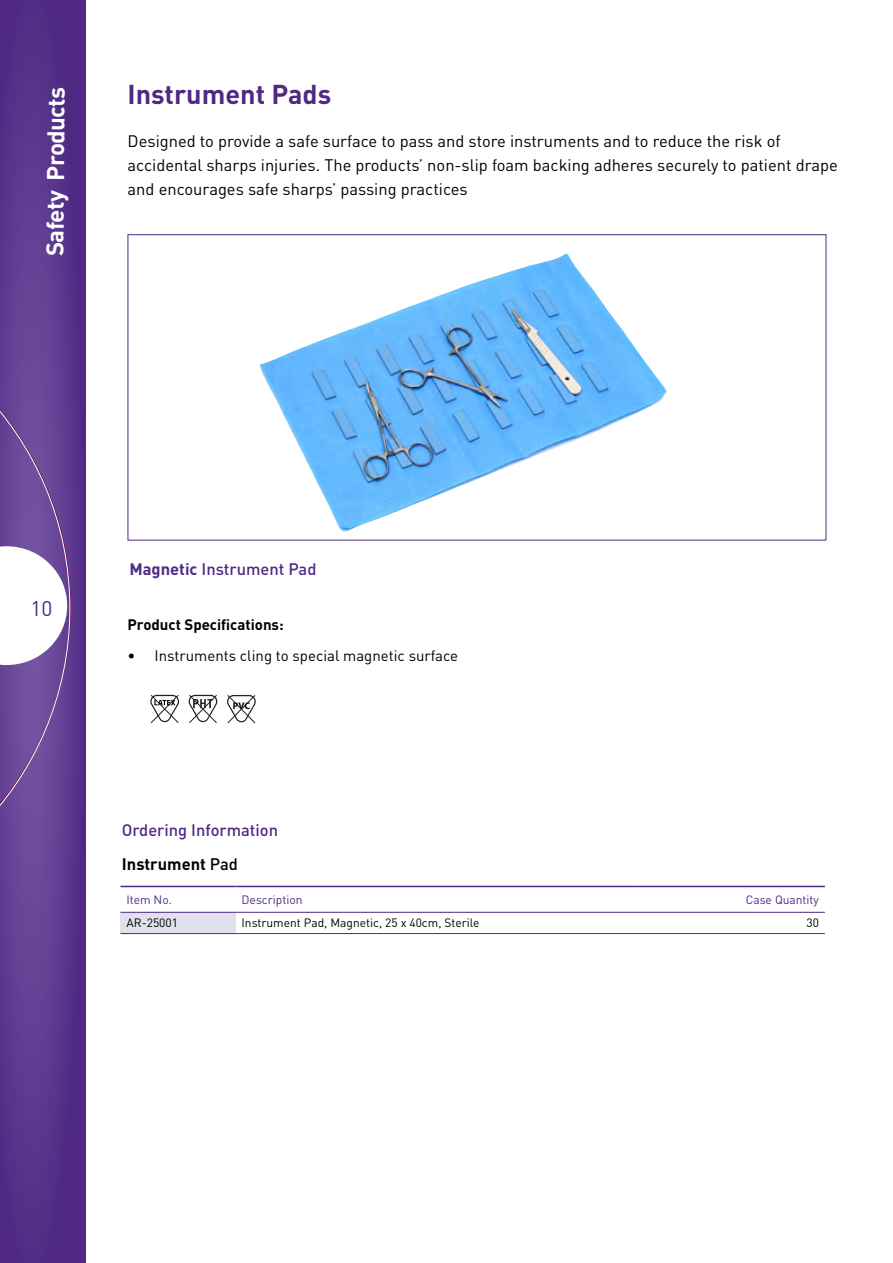
<style>
.page{position:relative;width:893px;height:1263px;background:#fff}
.page>*{position:absolute;margin:0;border:0;box-sizing:border-box;transform-origin:0 0}
.t1{font:700 27px "DIN";color:#4f2a84}
.t2{font:700 24px "DIN";letter-spacing:-.03em;color:#fff}
.t3{font:21px "DIN";color:#4f2a84}
.t4{font:16.5px/24px "DIN";color:#000}
.t5{font:500 16.5px "DIN";color:#4f2a84}
.t6{font:700 16.5px "DIN";color:#000}
.t7{font:15px "DIN";color:#000}
.t8{font:700 15px "DIN";color:#000}
.t9{font:12px "DIN";color:#000}
.t10{font:12px "DIN";color:#4f2a84}
.t11{font:700 9.6px "Myriad Pro";color:#000}
.s1{font-weight:700}
.s2{font-weight:500}
</style>
<div class="page">
<svg style="left:0;top:0;width:85px;height:1263px;background:#56328a"></svg>
<svg style="left:0;top:295px;width:71px;height:626px;background:#7e62a6"></svg>
<img style="left:260px;top:254px;width:407px;height:277px">
<svg style="left:120px;top:887px;width:705px;height:25px"></svg>
<div style="left:120px;top:912px;width:116px;height:21px;background:#e3e0ee"></div>
<hr style="left:120px;top:886px;width:116px;height:1px;background:#4f2a84">
<hr style="left:236px;top:886px;width:402px;height:1px;background:#4f2a84">
<hr style="left:638px;top:886px;width:187px;height:1px;background:#4f2a84">
<hr style="left:120px;top:912px;width:116px;height:1px;background:#4f2a84">
<hr style="left:236px;top:912px;width:402px;height:1px;background:#4f2a84">
<hr style="left:638px;top:912px;width:187px;height:1px;background:#4f2a84">
<hr style="left:120px;top:933px;width:116px;height:1px;background:#4f2a84">
<hr style="left:236px;top:933px;width:402px;height:1px;background:#4f2a84">
<hr style="left:638px;top:933px;width:187px;height:1px;background:#4f2a84">
<svg style="left:189px;top:694px;width:28px;height:29px"></svg>
<svg style="left:150px;top:694px;width:29px;height:29px"></svg>
<svg style="left:227px;top:695px;width:29px;height:29px"></svg>
<h2 class="t2" style="left:40px;top:256px;width:171px;rotate:-90deg">Safety Products</h2>
<h1 class="t1" style="left:128px;top:77px;width:205px">Instrument Pads</h1>
<p class="t4" style="left:128px;top:129px;width:712px">Designed to provide a safe surface to pass and store instruments and to reduce the risk of accidental sharps injuries. The products’ non-slip foam backing adheres securely to patient drape and encourages safe sharps’ passing practices</p>
<p class="t3" style="left:30px;top:596px;width:23px">10</p>
<p class="t5" style="left:129px;top:558px;width:189px"><span class="s1">Magnetic</span> Instrument Pad</p>
<p class="t8" style="left:128px;top:615px;width:158px">Product Specifications:</p>
<p class="t7" style="left:128px;top:647px;width:9px">•</p>
<p class="t7" style="left:155px;top:647px;width:305px">Instruments cling to special magnetic surface</p>
<p class="t11" style="left:233px;top:699px;width:18px">PVC</p>
<p class="t5" style="left:122px;top:819px;width:158px">Ordering Information</p>
<p class="t6" style="left:122px;top:854px;width:118px">Instrument <span class="s2">Pad</span></p>
<p class="t10" style="left:126px;top:893px;width:47px">Item No.</p>
<p class="t9" style="left:126px;top:916px;width:53px">AR-25001</p>
<p class="t10" style="left:242px;top:893px;width:63px">Description</p>
<p class="t9" style="left:242px;top:916px;width:239px">Instrument Pad, Magnetic, 25 x 40cm, Sterile</p>
<p class="t10" style="left:746px;top:893px;width:75px">Case Quantity</p>
<p class="t9" style="left:806px;top:916px;width:14px">30</p>
</div>
